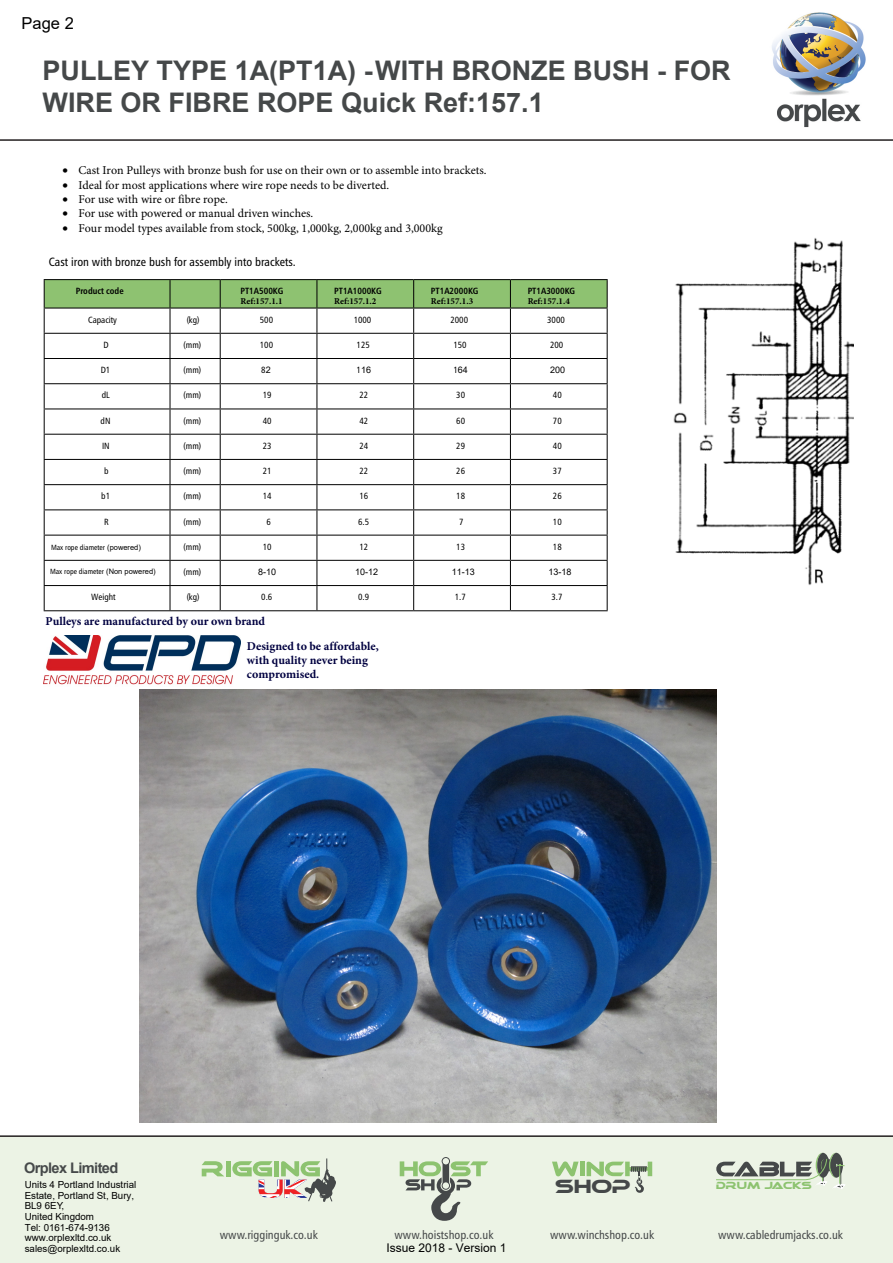
<style>
.page{position:relative;width:893px;height:1263px;background:#fff}
.page>*{position:absolute;margin:0;border:0;box-sizing:border-box;transform-origin:0 0}
.t1{font:700 27px/32.4px "Arial";color:#454849}
.t2{font:18px "Ethnocentric";color:#454849}
.t3{font:16.5px "Arial";color:#000}
.t4{font:700 14.55px "Arial";letter-spacing:-.04em;color:#46494a}
.t5{font:12px "Minion Pro";color:#000}
.t6{font:700 12px/14.4px "Minion Pro";color:#000040}
.t7{font:12px "Humanist 777 BT Roman Condensed B";color:#454849}
.t8{font:12px "Humanist 777 BT Roman Condensed B";color:#000}
.t9{font:12px "Arial";color:#000}
.t10{font:9.75px/10.6px "Arial";color:#000}
.t11{font:9.75px "Ethnocentric";color:#8dc370}
.t12{font:9px "Humanist 777 BT Roman Condensed B";color:#000}
.t13{font:9px "Humanist 777 BT Bold Condensed B";color:#000}
.t14{font:700 9px "Minion Pro";color:#000}
.t15{font:9px "Arial";color:#000}
.t16{font:7.5px "Humanist 777 BT Roman Condensed B";color:#000}
.s1{font-family:"Arial"}
.s2{font-family:"Humanist 777 BT Roman Condensed B"}
</style>
<div class="page">
<div style="left:0;top:1136px;width:893px;height:127px;background:#ecf3e5"></div>
<hr style="left:0;top:139px;width:893px;height:2px;background:#231f20">
<hr style="left:0;top:1135px;width:893px;height:2px;background:#231f20">
<img style="left:140px;top:690px;width:577px;height:432px">
<img style="left:673px;top:238px;width:180px;height:347px">
<svg style="left:400px;top:1157px;width:88px;height:64px"></svg>
<svg style="left:716px;top:1153px;width:129px;height:36px"></svg>
<svg style="left:552px;top:1161px;width:27px;height:15px"></svg>
<hr style="left:580px;top:1161px;width:4px;height:15px;background:#8dc370">
<svg style="left:587px;top:1161px;width:65px;height:32px"></svg>
<svg style="left:202px;top:1161px;width:22px;height:15px"></svg>
<div style="left:226px;top:1161px;width:5px;height:15px;background:#8dc370"></div>
<svg style="left:232px;top:1158px;width:104px;height:44px"></svg>
<img style="left:44px;top:635px;width:197px;height:50px">
<img style="left:772px;top:13px;width:94px;height:115px">
<hr style="left:44px;top:279px;width:126px;height:1px;background:#000">
<hr style="left:170px;top:279px;width:50px;height:1px;background:#000">
<hr style="left:220px;top:279px;width:97px;height:1px;background:#000">
<hr style="left:317px;top:279px;width:97px;height:1px;background:#000">
<hr style="left:414px;top:279px;width:96px;height:1px;background:#000">
<hr style="left:510px;top:279px;width:98px;height:1px;background:#000">
<svg style="left:44px;top:280px;width:564px;height:330px"></svg>
<hr style="left:44px;top:610px;width:126px;height:1px;background:#000">
<hr style="left:170px;top:610px;width:50px;height:1px;background:#000">
<hr style="left:220px;top:610px;width:97px;height:1px;background:#000">
<hr style="left:317px;top:610px;width:97px;height:1px;background:#000">
<hr style="left:414px;top:610px;width:96px;height:1px;background:#000">
<hr style="left:510px;top:610px;width:98px;height:1px;background:#000">
<h3 class="t3" style="left:22px;top:12px;width:54px">Page 2</h3>
<p class="t1" style="left:43px;top:55px;width:690px">PULLEY TYPE 1A(PT1A) -WITH BRONZE BUSH - FOR<br>WIRE OR FIBRE ROPE Quick Ref:157.1</p>
<p class="t5" style="left:63px;top:162px;width:426px">• Cast Iron Pulleys with bronze bush for use on their own or to assemble into brackets.</p>
<p class="t5" style="left:63px;top:177px;width:328px">• Ideal for most applications where wire rope needs to be diverted.</p>
<p class="t5" style="left:63px;top:191px;width:167px">• For use with wire or fibre rope.</p>
<p class="t5" style="left:63px;top:205px;width:252px">• For use with powered or manual driven winches.</p>
<p class="t5" style="left:63px;top:220px;width:382px">• Four model types available from stock, 500kg, 1,000kg, 2,000kg and 3,000kg</p>
<p class="t8" style="left:49px;top:254px;width:249px">Cast iron with bronze bush for assembly into brackets.</p>
<p class="t13" style="left:76px;top:285px;width:49px">Product code</p>
<p class="t13" style="left:240px;top:285px;width:44px">PT1A500KG</p>
<p class="t14" style="left:240px;top:295px;width:44px">Ref:157.1.1</p>
<p class="t13" style="left:334px;top:285px;width:49px">PT1A1000KG</p>
<p class="t14" style="left:334px;top:295px;width:44px">Ref:157.1.2</p>
<p class="t13" style="left:431px;top:285px;width:49px">PT1A2000KG</p>
<p class="t14" style="left:431px;top:295px;width:44px">Ref:157.1.3</p>
<p class="t13" style="left:528px;top:285px;width:49px">PT1A3000KG</p>
<p class="t14" style="left:528px;top:295px;width:44px">Ref:157.1.4</p>
<p class="t12" style="left:88px;top:314px;width:30px">Capacity</p>
<p class="t12" style="left:187px;top:314px;width:14px">(kg)</p>
<p class="t12" style="left:260px;top:314px;width:15px">500</p>
<p class="t12" style="left:354px;top:314px;width:19px">1000</p>
<p class="t12" style="left:450px;top:314px;width:19px">2000</p>
<p class="t12" style="left:547px;top:314px;width:19px">3000</p>
<p class="t12" style="left:104px;top:339px;width:7px">D</p>
<p class="t12" style="left:184px;top:339px;width:19px">(mm)</p>
<p class="t12" style="left:260px;top:339px;width:15px">100</p>
<p class="t12" style="left:357px;top:339px;width:15px">125</p>
<p class="t12" style="left:453px;top:339px;width:15px">150</p>
<p class="t12" style="left:550px;top:339px;width:15px">200</p>
<p class="t12" style="left:101px;top:364px;width:11px">D1</p>
<p class="t12" style="left:184px;top:364px;width:19px">(mm)</p>
<p class="t12" style="left:261px;top:364px;width:11px">8<span class="s1">2</span></p>
<p class="t15" style="left:357px;top:364px;width:16px"><span class="s2">1</span>16</p>
<p class="t15" style="left:453px;top:364px;width:16px"><span class="s2">1</span>64</p>
<p class="t15" style="left:550px;top:364px;width:17px">200</p>
<p class="t12" style="left:102px;top:390px;width:9px">dL</p>
<p class="t12" style="left:184px;top:390px;width:19px">(mm)</p>
<p class="t12" style="left:263px;top:390px;width:10px">19</p>
<p class="t12" style="left:359px;top:390px;width:10px">22</p>
<p class="t12" style="left:456px;top:390px;width:10px">30</p>
<p class="t12" style="left:553px;top:390px;width:10px">40</p>
<p class="t12" style="left:101px;top:415px;width:11px">dN</p>
<p class="t12" style="left:184px;top:415px;width:19px">(mm)</p>
<p class="t12" style="left:263px;top:415px;width:10px">40</p>
<p class="t12" style="left:359px;top:415px;width:10px">42</p>
<p class="t12" style="left:456px;top:415px;width:10px">60</p>
<p class="t12" style="left:553px;top:415px;width:10px">70</p>
<p class="t12" style="left:102px;top:440px;width:9px">IN</p>
<p class="t12" style="left:184px;top:440px;width:19px">(mm)</p>
<p class="t12" style="left:263px;top:440px;width:10px">23</p>
<p class="t12" style="left:359px;top:440px;width:10px">24</p>
<p class="t12" style="left:456px;top:440px;width:10px">29</p>
<p class="t12" style="left:553px;top:440px;width:10px">40</p>
<p class="t12" style="left:104px;top:465px;width:6px">b</p>
<p class="t12" style="left:184px;top:465px;width:19px">(mm)</p>
<p class="t12" style="left:263px;top:465px;width:10px">21</p>
<p class="t12" style="left:359px;top:465px;width:10px">22</p>
<p class="t12" style="left:456px;top:465px;width:10px">26</p>
<p class="t12" style="left:553px;top:465px;width:10px">37</p>
<p class="t12" style="left:101px;top:491px;width:10px">b1</p>
<p class="t12" style="left:184px;top:491px;width:19px">(mm)</p>
<p class="t12" style="left:263px;top:491px;width:10px">14</p>
<p class="t12" style="left:359px;top:491px;width:10px">16</p>
<p class="t12" style="left:456px;top:491px;width:10px">18</p>
<p class="t12" style="left:553px;top:491px;width:10px">26</p>
<p class="t12" style="left:104px;top:516px;width:6px">R</p>
<p class="t12" style="left:184px;top:516px;width:19px">(mm)</p>
<p class="t12" style="left:266px;top:516px;width:6px">6</p>
<p class="t12" style="left:358px;top:516px;width:13px">6.5</p>
<p class="t12" style="left:459px;top:516px;width:6px">7</p>
<p class="t12" style="left:553px;top:516px;width:10px">10</p>
<p class="t16" style="left:51px;top:543px;width:91px">Max rope diameter <span class="s1">(powered)</span></p>
<p class="t12" style="left:184px;top:541px;width:19px">(mm)</p>
<p class="t12" style="left:263px;top:541px;width:10px">10</p>
<p class="t12" style="left:359px;top:541px;width:10px">12</p>
<p class="t12" style="left:456px;top:541px;width:10px">13</p>
<p class="t12" style="left:553px;top:541px;width:10px">18</p>
<p class="t12" style="left:184px;top:566px;width:19px">(mm)</p>
<p class="t15" style="left:258px;top:565px;width:20px">8-10</p>
<p class="t15" style="left:355px;top:565px;width:25px">10-12</p>
<p class="t15" style="left:452px;top:565px;width:25px">11-13</p>
<p class="t15" style="left:548px;top:565px;width:25px">13-18</p>
<p class="t12" style="left:91px;top:591px;width:26px">Weight</p>
<p class="t12" style="left:187px;top:591px;width:14px">(kg)</p>
<p class="t12" style="left:261px;top:591px;width:13px">0.6</p>
<p class="t12" style="left:358px;top:591px;width:13px">0.9</p>
<p class="t12" style="left:455px;top:591px;width:13px">1.7</p>
<p class="t12" style="left:551px;top:591px;width:13px">3.7</p>
<p class="t16" style="left:50px;top:567px;width:107px">Max rope diameter <span class="s1">(Non powered)</span></p>
<p class="t6" style="left:45px;top:614px;width:221px">Pulleys are manufactured by our own brand</p>
<p class="t6" style="left:247px;top:638px;width:133px">Designed to be affordable, with quality never being compromised.</p>
<p class="t4" style="left:24px;top:1157px;width:96px">Orplex Limited</p>
<p class="t10" style="left:25px;top:1179px;width:113px">Units 4 Portland Industrial<br>Estate, Portland St, Bury,<br>BL9 6EY,<br>United Kingdom<br>Tel: 0161-674-9136 www.orplexltd.co.uk sales@orplexltd.co.uk</p>
<h2 class="t2" style="left:556px;top:1177px;width:76px">SHOP</h2>
<p class="t11" style="left:716px;top:1180px;width:97px">DRUM JACKS</p>
<p class="t7" style="left:220px;top:1228px;width:99px">www.rigginguk.co.uk</p>
<p class="t7" style="left:394px;top:1228px;width:100px">www.hoistshop.co.uk</p>
<p class="t7" style="left:550px;top:1228px;width:106px">www.winchshop.co.uk</p>
<p class="t7" style="left:718px;top:1228px;width:126px">www.cabledrumjacks.co.uk</p>
<p class="t9" style="left:386px;top:1239px;width:122px">Issue 2018 - Version 1</p>
</div>
